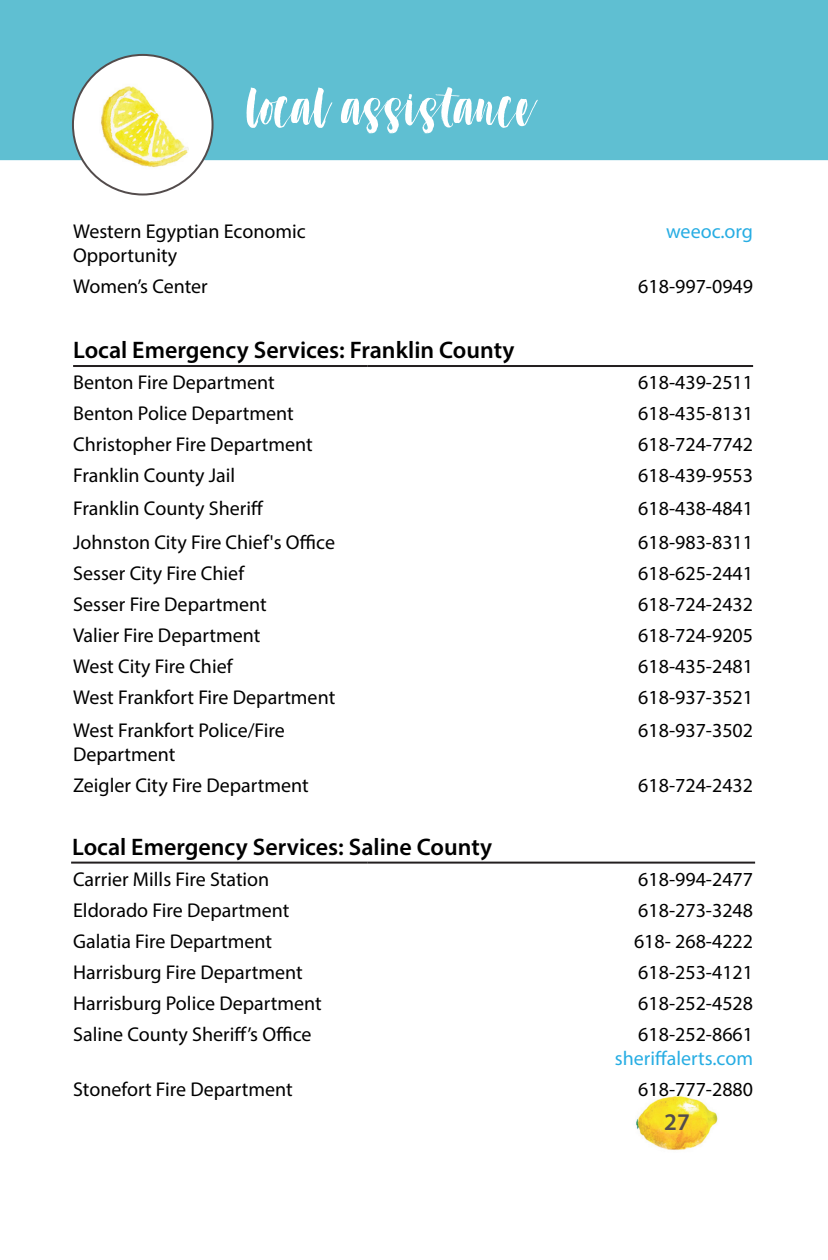
<style>
.page{position:relative;width:828px;height:1260px;background:#fff}
.page>*{position:absolute;margin:0;border:0;box-sizing:border-box;transform-origin:0 0}
.t1{font:60px "Dont Click Me DEMO";color:#fff}
.t2{font:600 24px "Myriad Pro";color:#000}
.t3{font:600 24px "Myriad Pro";color:#534c4c}
.t4{font:20px/24px "Myriad Pro";color:#000}
.t5{font:20px "Myriad Pro";color:#27ade3}
</style>
<div class="page">
<img style="left:636px;top:1096px;width:82px;height:54px">
<hr style="left:71px;top:862px;width:297px;height:2px;background:#231f20">
<hr style="left:368px;top:862px;width:387px;height:2px;background:#231f20">
<hr style="left:73px;top:365px;width:295px;height:2px;background:#231f20">
<hr style="left:368px;top:365px;width:385px;height:2px;background:#231f20">
<div style="left:1px;top:1px;width:826px;height:158px;background:#5fbfd2"></div>
<div style="left:0;top:0;width:828px;height:160px;border:2px solid #5fbfd2"></div>
<div style="left:73px;top:55px;width:140px;height:140px;background:#fff;border-radius:50%"></div>
<img style="left:101px;top:86px;width:88px;height:82px">
<svg style="left:0;top:0;width:1px;height:160px"></svg>
<p class="t1" style="left:246px;top:84px;width:288px">local assistance</p>
<p class="t4" style="left:73px;top:219px;width:234px">Western Egyptian Economic<br>Opportunity</p>
<p class="t5" style="left:666px;top:219px;width:88px">weeoc.org</p>
<p class="t4" style="left:73px;top:274px;width:136px">Women’s Center</p>
<p class="t4" style="left:638px;top:274px;width:116px">618-997-0949</p>
<p class="t2" style="left:73px;top:335px;width:443px">Local Emergency Services: Franklin County</p>
<p class="t4" style="left:73px;top:370px;width:203px">Benton Fire Department</p>
<p class="t4" style="left:638px;top:370px;width:116px">618-439-2511</p>
<p class="t4" style="left:73px;top:401px;width:222px">Benton Police Department</p>
<p class="t4" style="left:638px;top:401px;width:116px">618-435-8131</p>
<p class="t4" style="left:73px;top:432px;width:241px">Christopher Fire Department</p>
<p class="t4" style="left:638px;top:432px;width:116px">618-724-7742</p>
<p class="t4" style="left:73px;top:463px;width:164px">Franklin County Jail</p>
<p class="t4" style="left:638px;top:463px;width:116px">618-439-9553</p>
<p class="t4" style="left:73px;top:496px;width:192px">Franklin County Sheriff</p>
<p class="t4" style="left:638px;top:496px;width:116px">618-438-4841</p>
<p class="t4" style="left:73px;top:530px;width:264px">Johnston City Fire Chief's Office</p>
<p class="t4" style="left:638px;top:530px;width:116px">618-983-8311</p>
<p class="t4" style="left:73px;top:561px;width:173px">Sesser City Fire Chief</p>
<p class="t4" style="left:638px;top:561px;width:116px">618-625-2441</p>
<p class="t4" style="left:73px;top:592px;width:195px">Sesser Fire Department</p>
<p class="t4" style="left:638px;top:592px;width:116px">618-724-2432</p>
<p class="t4" style="left:73px;top:623px;width:189px">Valier Fire Department</p>
<p class="t4" style="left:638px;top:623px;width:116px">618-724-9205</p>
<p class="t4" style="left:73px;top:654px;width:161px">West City Fire Chief</p>
<p class="t4" style="left:638px;top:654px;width:116px">618-435-2481</p>
<p class="t4" style="left:73px;top:685px;width:264px">West Frankfort Fire Department</p>
<p class="t4" style="left:638px;top:685px;width:116px">618-937-3521</p>
<p class="t4" style="left:73px;top:718px;width:213px">West Frankfort Police/Fire<br>Department</p>
<p class="t4" style="left:638px;top:718px;width:116px">618-937-3502</p>
<p class="t4" style="left:73px;top:773px;width:237px">Zeigler City Fire Department</p>
<p class="t4" style="left:638px;top:773px;width:116px">618-724-2432</p>
<p class="t2" style="left:72px;top:831px;width:421px">Local Emergency Services: Saline County</p>
<p class="t4" style="left:73px;top:867px;width:198px">Carrier Mills Fire Station</p>
<p class="t4" style="left:638px;top:867px;width:116px">618-994-2477</p>
<p class="t4" style="left:73px;top:898px;width:218px">Eldorado Fire Department</p>
<p class="t4" style="left:638px;top:898px;width:116px">618-273-3248</p>
<p class="t4" style="left:73px;top:929px;width:201px">Galatia Fire Department</p>
<p class="t4" style="left:634px;top:929px;width:121px">618- 268-4222</p>
<p class="t4" style="left:73px;top:960px;width:231px">Harrisburg Fire Department</p>
<p class="t4" style="left:638px;top:960px;width:116px">618-253-4121</p>
<p class="t4" style="left:73px;top:991px;width:250px">Harrisburg Police Department</p>
<p class="t4" style="left:638px;top:991px;width:116px">618-252-4528</p>
<p class="t4" style="left:73px;top:1022px;width:240px">Saline County Sheriff’s Office</p>
<p class="t4" style="left:638px;top:1022px;width:116px">618-252-8661</p>
<p class="t5" style="left:615px;top:1046px;width:140px">sheriffalerts.com</p>
<p class="t4" style="left:73px;top:1077px;width:221px">Stonefort Fire Department</p>
<p class="t4" style="left:638px;top:1077px;width:116px">618-777-2880</p>
<p class="t3" style="left:664px;top:1106px;width:27px">27</p>
</div>
